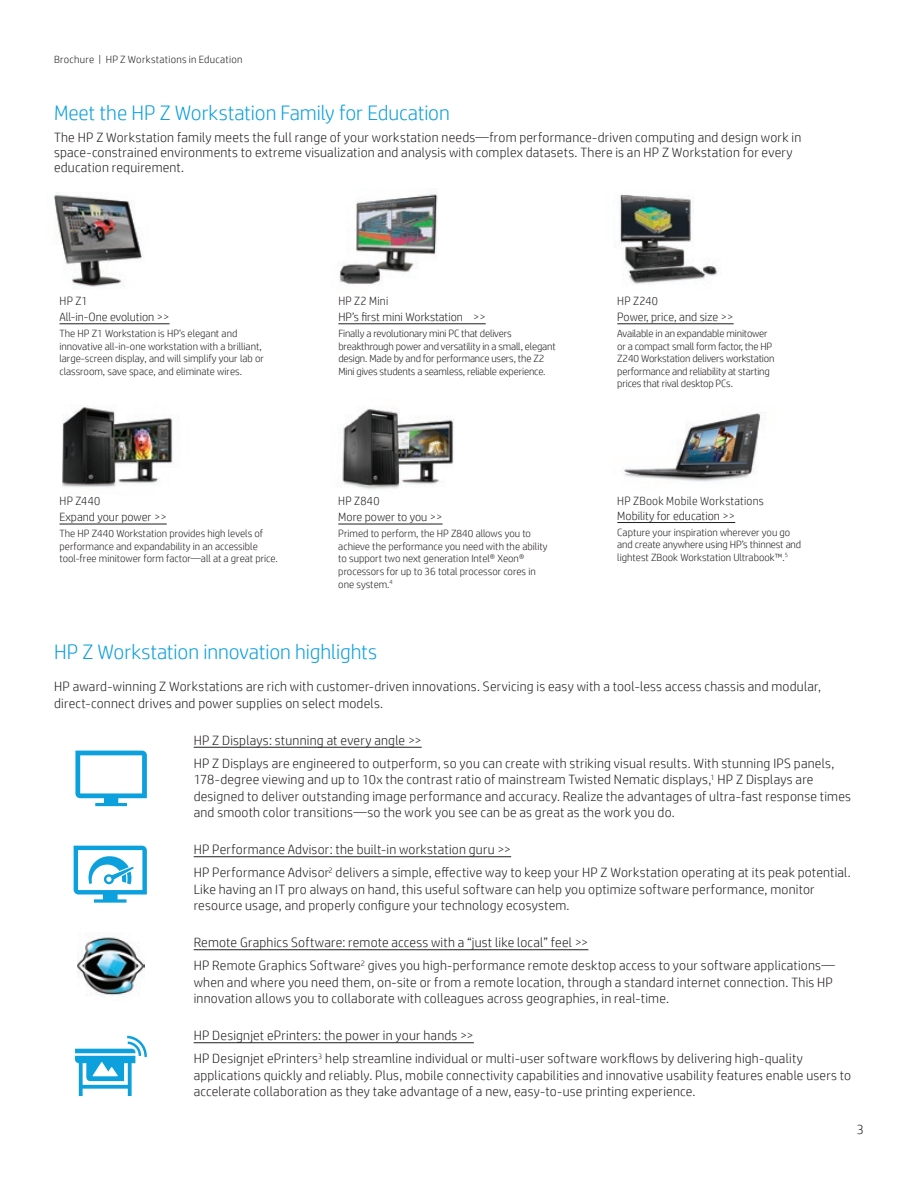
<style>
.page{position:relative;width:918px;height:1188px;background:#fff}
.page>*{position:absolute;margin:0;border:0;box-sizing:border-box;transform-origin:0 0}
.t1{font:300 21px "HP Simplified";letter-spacing:-.005em;color:#0ca0dd}
.t2{font:300 13.5px/16.5px "HP Simplified";letter-spacing:.015em;color:#231f20}
.t3{font:300 12px/16.5px "HP Simplified";color:#231f20;scale:.96 1}
.t4{font:300 10.5px/12.6px "HP Simplified";letter-spacing:-.005em;color:#231f20}
.t5{font:300 10.5px "HP Simplified";letter-spacing:.025em;color:#231f20}
</style>
<div class="page">
<img style="left:54px;top:193px;width:90px;height:94px">
<img style="left:339px;top:188px;width:99px;height:98px">
<img style="left:62px;top:405px;width:111px;height:82px">
<hr style="left:59px;top:324px;width:111px;height:1px;background:#231f20">
<hr style="left:338px;top:324px;width:148px;height:1px;background:#231f20">
<hr style="left:617px;top:324px;width:117px;height:1px;background:#231f20">
<hr style="left:59px;top:524px;width:108px;height:1px;background:#231f20">
<hr style="left:338px;top:524px;width:105px;height:1px;background:#231f20">
<hr style="left:617px;top:522px;width:118px;height:1px;background:#231f20">
<img style="left:338px;top:406px;width:116px;height:83px">
<img style="left:623px;top:412px;width:141px;height:70px">
<hr style="left:194px;top:747px;width:228px;height:1px;background:#231f20">
<hr style="left:194px;top:856px;width:317px;height:1px;background:#231f20">
<hr style="left:194px;top:949px;width:394px;height:1px;background:#231f20">
<hr style="left:194px;top:1042px;width:280px;height:1px;background:#231f20">
<svg style="left:75px;top:751px;width:72px;height:55px"></svg>
<svg style="left:75px;top:1036px;width:72px;height:60px"></svg>
<svg style="left:74px;top:846px;width:73px;height:57px"></svg>
<img style="left:614px;top:195px;width:104px;height:89px">
<img style="left:78px;top:936px;width:66px;height:60px">
<p class="t5" style="left:54px;top:53px;width:190px">Brochure | HP Z Workstations in Education</p>
<h1 class="t1" style="left:54px;top:101px;width:397px">Meet the HP Z Workstation Family for Education</h1>
<p class="t2" style="left:54px;top:129px;width:749px;line-height:15px">The HP Z Workstation family meets the full range of your workstation needs—from performance-driven computing and design work in space-constrained environments to extreme visualization and analysis with complex datasets. There is an HP Z Workstation for every education requirement.</p>
<p class="t3" style="left:59px;top:292px;width:116px">HP Z1<br>All-in-One evolution &gt;&gt;</p>
<p class="t4" style="left:59px;top:327px;width:206px">The HP Z1 Workstation is HP’s elegant and innovative all-in-one workstation with a brilliant, large-screen display, and will simplify your lab or classroom, save space, and eliminate wires.</p>
<p class="t3" style="left:59px;top:492px;width:113px">HP Z440<br>Expand your power &gt;&gt;</p>
<p class="t4" style="left:59px;top:527px;width:220px">The HP Z440 Workstation provides high levels of performance and expandability in an accessible tool-free minitower form factor—all at a great price.</p>
<p class="t3" style="left:338px;top:292px;width:155px">HP Z2 Mini<br>HP’s first mini Workstation &gt;&gt;</p>
<p class="t4" style="left:338px;top:327px;width:219px">Finally a revolutionary mini PC that delivers breakthrough power and versatility in a small, elegant design. Made by and for performance users, the Z2<br>Mini gives students a seamless, reliable experience.</p>
<p class="t3" style="left:338px;top:492px;width:110px">HP Z840<br>More power to you &gt;&gt;</p>
<p class="t4" style="left:338px;top:527px;width:211px">Primed to perform, the HP Z840 allows you to achieve the performance you need with the ability to support two next generation Intel® Xeon® processors for up to 36 total processor cores in one system.<sup>4</sup></p>
<p class="t3" style="left:617px;top:292px;width:123px">HP Z240<br>Power, price, and size &gt;&gt;</p>
<p class="t4" style="left:617px;top:327px;width:159px">Available in an expandable minitower or a compact small form factor, the HP Z240 Workstation delivers workstation performance and reliability at starting prices that rival desktop PCs.</p>
<p class="t3" style="left:617px;top:493px;width:154px;line-height:15px">HP ZBook Mobile Workstations<br>Mobility for education &gt;&gt;</p>
<p class="t4" style="left:617px;top:526px;width:185px">Capture your inspiration wherever you go and create anywhere using HP’s thinnest and lightest ZBook Workstation Ultrabook™.<sup>5</sup></p>
<h1 class="t1" style="left:54px;top:640px;width:325px">HP Z Workstation innovation highlights</h1>
<p class="t2" style="left:54px;top:678px;width:768px">HP award-winning Z Workstations are rich with customer-driven innovations. Servicing is easy with a tool-less access chassis and modular, direct-connect drives and power supplies on select models.</p>
<p class="t2" style="left:194px;top:728px;width:642px;line-height:23.2px">HP Z Displays: stunning at every angle &gt;&gt;<br>HP Z Displays are engineered to outperform, so you can create with striking visual results. With stunning IPS panels,</p>
<p class="t2" style="left:194px;top:771px;width:659px">178-degree viewing and up to 10x the contrast ratio of mainstream Twisted Nematic displays,<sup>1</sup> HP Z Displays are designed to deliver outstanding image performance and accuracy. Realize the advantages of ultra-fast response times and smooth color transitions—so the work you see can be as great as the work you do.</p>
<p class="t2" style="left:194px;top:838px;width:659px;line-height:23.2px">HP Performance Advisor: the built-in workstation guru &gt;&gt;<br>HP Performance Advisor<sup>2</sup> delivers a simple, effective way to keep your HP Z Workstation operating at its peak potential.</p>
<p class="t2" style="left:194px;top:881px;width:623px">Like having an IT pro always on hand, this useful software can help you optimize software performance, monitor resource usage, and properly configure your technology ecosystem.</p>
<p class="t2" style="left:194px;top:931px;width:643px;line-height:23.2px">Remote Graphics Software: remote access with a “just like local” feel &gt;&gt;<br>HP Remote Graphics Software<sup>2</sup> gives you high-performance remote desktop access to your software applications—</p>
<p class="t2" style="left:194px;top:974px;width:641px">when and where you need them, on-site or from a remote location, through a standard internet connection. This HP innovation allows you to collaborate with colleagues across geographies, in real-time.</p>
<p class="t2" style="left:194px;top:1024px;width:611px;line-height:23.2px">HP Designjet ePrinters: the power in your hands &gt;&gt;<br>HP Designjet ePrinters<sup>3</sup> help streamline individual or multi-user software workflows by delivering high-quality</p>
<p class="t2" style="left:194px;top:1067px;width:659px">applications quickly and reliably. Plus, mobile connectivity capabilities and innovative usability features enable users to accelerate collaboration as they take advantage of a new, easy-to-use printing experience.</p>
<p class="t2" style="left:857px;top:1120px;width:9px">3</p>
</div>
